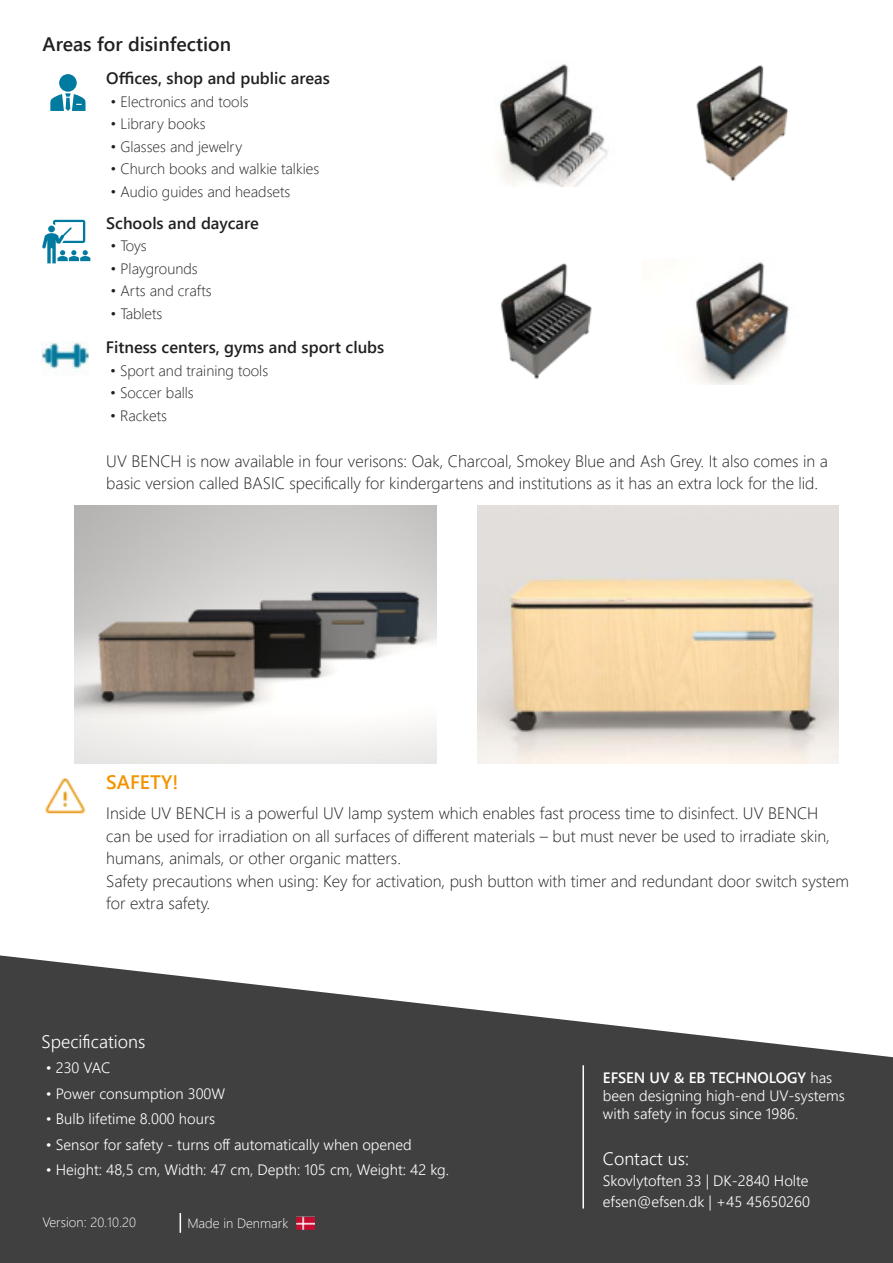
<style>
.page{position:relative;width:893px;height:1263px;background:#fff}
.page>*{position:absolute;margin:0;border:0;box-sizing:border-box;transform-origin:0 0}
.t1{font:600 19.5px "Segoe UI";color:#221f1f}
.t2{font:600 19.5px "Segoe UI";color:#f39400}
.t3{font:300 18px "Segoe UI";color:#fff}
.t4{font:300 16.5px/22.5px "Segoe UI";color:#221f1f}
.t5{font:600 16.5px "Segoe UI";color:#221f1f}
.t6{font:300 15px/18px "Segoe UI";color:#fff}
.t7{font:300 15px "Segoe UI";color:#221f1f}
.t8{font:300 13.5px "Segoe UI";color:#fff}
.s1{font-weight:600}
</style>
<div class="page">
<svg style="left:0;top:955px;width:893px;height:308px;fill:#404041"></svg>
<hr style="left:582px;top:1065px;width:2px;height:143px;background:#fff">
<img style="left:44px;top:777px;width:42px;height:37px">
<svg style="left:42px;top:220px;width:48px;height:43px"></svg>
<div style="left:59px;top:74px;width:18px;height:18px;background:#007a9e;border-radius:50%"></div>
<svg style="left:50px;top:93px;width:36px;height:18px"></svg>
<img style="left:297px;top:1217px;width:18px;height:12px">
<img style="left:42px;top:341px;width:47px;height:33px">
<svg style="left:180px;top:1213px;width:1px;height:20px"></svg>
<img style="left:696px;top:65px;width:92px;height:116px">
<img style="left:691px;top:262px;width:99px;height:122px">
<img style="left:75px;top:505px;width:361px;height:258px">
<img style="left:477px;top:505px;width:362px;height:258px">
<img style="left:499px;top:64px;width:109px;height:123px">
<img style="left:500px;top:263px;width:92px;height:116px">
<p class="t1" style="left:43px;top:36px;width:190px">Areas for disinfection</p>
<p class="t5" style="left:106px;top:63px;width:225px">Offices, shop and public areas</p>
<p class="t7" style="left:110px;top:87px;width:140px">• Electronics and tools</p>
<p class="t7" style="left:110px;top:110px;width:97px">• Library books</p>
<p class="t7" style="left:110px;top:132px;width:133px">• Glasses and jewelry</p>
<p class="t7" style="left:110px;top:155px;width:210px">• Church books and walkie talkies</p>
<p class="t7" style="left:110px;top:177px;width:181px">• Audio guides and headsets</p>
<p class="t5" style="left:106px;top:216px;width:154px">Schools and daycare</p>
<p class="t7" style="left:110px;top:232px;width:38px">• Toys</p>
<p class="t7" style="left:110px;top:254px;width:89px">• Playgrounds</p>
<p class="t7" style="left:110px;top:277px;width:103px">• Arts and crafts</p>
<p class="t7" style="left:110px;top:299px;width:54px">• Tablets</p>
<p class="t5" style="left:106px;top:332px;width:280px">Fitness centers, gyms and sport clubs</p>
<p class="t7" style="left:110px;top:356px;width:160px">• Sport and training tools</p>
<p class="t7" style="left:110px;top:379px;width:85px">• Soccer balls</p>
<p class="t7" style="left:110px;top:401px;width:58px">• Rackets</p>
<p class="t4" style="left:106px;top:448px;width:723px">UV BENCH is now available in four verisons: Oak, Charcoal, Smokey Blue and Ash Grey. It also comes in a basic version called BASIC specifically for kindergartens and institutions as it has an extra lock for the lid.</p>
<p class="t2" style="left:106px;top:774px;width:73px">SAFETY!</p>
<p class="t4" style="left:106px;top:801px;width:744px">Inside UV BENCH is a powerful UV lamp system which enables fast process time to disinfect. UV BENCH<br>can be used for irradiation on all surfaces of different materials – but must never be used to irradiate skin, humans, animals, or other organic matters.<br>Safety precautions when using: Key for activation, push button with timer and redundant door switch system for extra safety.</p>
<p class="t3" style="left:42px;top:1024px;width:105px">Specifications</p>
<p class="t6" style="left:46px;top:1057px;width:66px">• 230 VAC</p>
<p class="t6" style="left:46px;top:1083px;width:181px">• Power consumption 300W</p>
<p class="t6" style="left:46px;top:1108px;width:171px">• Bulb lifetime 8.000 hours</p>
<p class="t6" style="left:46px;top:1134px;width:368px">• Sensor for safety - turns off automatically when opened</p>
<p class="t6" style="left:46px;top:1159px;width:405px">• Height: 48,5 cm, Width: 47 cm, Depth: 105 cm, Weight: 42 kg.</p>
<p class="t8" style="left:43px;top:1216px;width:95px">Version: 20.10.20</p>
<p class="t8" style="left:187px;top:1210px;width:103px">Made in Denmark</p>
<p class="t6" style="left:603px;top:1070px;width:243px"><span class="s1">EFSEN UV &amp; EB TECHNOLOGY</span> has been designing high-end UV-systems with safety in focus since 1986.</p>
<p class="t3" style="left:603px;top:1151px;width:88px">Contact us:</p>
<p class="t6" style="left:603px;top:1168px;width:209px;line-height:21px">Skovlytoften 33 | DK-2840 Holte efsen@efsen.dk | +45 45650260</p>
</div>
